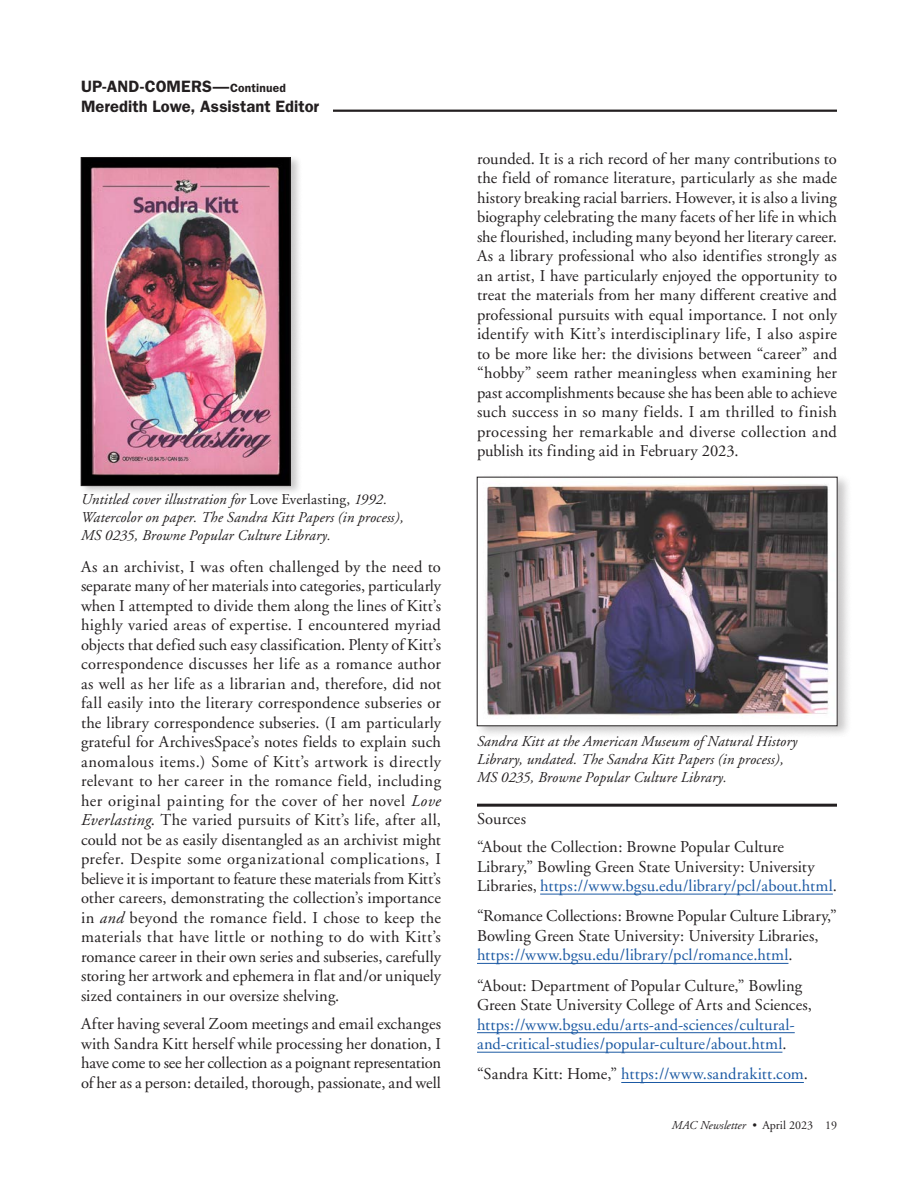
<style>
.page{position:relative;width:918px;height:1188px;background:#fff}
.page>*{position:absolute;margin:0;border:0;box-sizing:border-box;transform-origin:0 0}
.Body_Text_2021{font:16.5px/19.5px "Adobe Garamond";letter-spacing:.005em;color:#231f20;text-align:justify}
.Body_Text_2021_rag{font:16.5px/19.5px "Adobe Garamond";color:#231f20}
.Body_Text_2021_rag-2{font:16.5px/19.5px "Adobe Garamond";letter-spacing:.005em;color:#1b59a3}
.Con_Art_Head_With_Li{font:600 16.5px/19.5px "ITC Franklin Gothic Std";letter-spacing:.005em;color:#231f20}
.EndNotes{font:16.5px "Adobe Garamond";letter-spacing:.01em;color:#231f20}
.Photo_Credits{font:italic 15px/18px "Adobe Garamond";letter-spacing:.005em;color:#231f20}
.t1{font:italic 12px "Adobe Garamond";color:#231f20}
.s1{font-size:12px}
.s2{font-style:normal}
.s3{font-style:italic}
.s4{color:#1b59a3}
.s5{color:#231f20}
</style>
<div class="page">
<div style="left:79px;top:154px;width:223px;height:342px;background:#231f20;opacity:.25"></div>
<img style="left:83px;top:159px;width:205px;height:325px">
<div style="left:81px;top:157px;width:209px;height:329px;border:1px solid #231f20"></div>
<hr style="left:477px;top:804px;width:360px;height:3px;background:#231f20">
<hr style="left:540px;top:894px;width:293px;height:1px;background:#1b59a3">
<hr style="left:477px;top:963px;width:311px;height:1px;background:#1b59a3">
<hr style="left:477px;top:1032px;width:318px;height:1px;background:#1b59a3">
<hr style="left:477px;top:1052px;width:305px;height:1px;background:#1b59a3">
<hr style="left:621px;top:1082px;width:183px;height:1px;background:#1b59a3">
<div style="left:475px;top:473px;width:377px;height:266px;background:#231f20;opacity:.25"></div>
<img style="left:479px;top:479px;width:356px;height:245px">
<hr style="left:333px;top:110px;width:504px;height:2px;background:#231f20">
<p class="Con_Art_Head_With_Li" style="left:81px;top:77px;width:240px">UP-AND-COMERS—<span class="s1">Continued<br></span>Meredith Lowe, Assistant Editor</p>
<p class="Photo_Credits" style="left:81px;top:491px;width:324px">Untitled cover illustration for <span class="s2">Love Everlasting,</span> 1992.<br>Watercolor on paper. The Sandra Kitt Papers (in process),<br>MS 0235, Browne Popular Culture Library.</p>
<p class="Body_Text_2021" style="left:81px;top:557px;width:362px">As an archivist, I was often challenged by the need to separate many of her materials into categories, particularly when I attempted to divide them along the lines of Kitt’s highly varied areas of expertise. I encountered myriad objects that defied such easy classification. Plenty of Kitt’s correspondence discusses her life as a romance author as well as her life as a librarian and, therefore, did not fall easily into the literary correspondence subseries or the library correspondence subseries. (I am particularly grateful for ArchivesSpace’s notes fields to explain such anomalous items.) Some of Kitt’s artwork is directly relevant to her career in the romance field, including her original painting for the cover of her novel <span class="s3">Love Everlasting</span>. The varied pursuits of Kitt’s life, after all, could not be as easily disentangled as an archivist might prefer. Despite some organizational complications, I believe it is important to feature these materials from Kitt’s other careers, demonstrating the collection’s importance in <span class="s3">and</span> beyond the romance field. I chose to keep the materials that have little or nothing to do with Kitt’s romance career in their own series and subseries, carefully storing her artwork and ephemera in flat and/or uniquely sized containers in our oversize shelving.</p>
<p class="Body_Text_2021" style="left:81px;top:1015px;width:362px">After having several Zoom meetings and email exchanges with Sandra Kitt herself while processing her donation, I have come to see her collection as a poignant representation of her as a person: detailed, thorough, passionate, and well</p>
<p class="Body_Text_2021" style="left:477px;top:149px;width:362px">rounded. It is a rich record of her many contributions to the field of romance literature, particularly as she made history breaking racial barriers. However, it is also a living biography celebrating the many facets of her life in which she flourished, including many beyond her literary career.<br>As a library professional who also identifies strongly as an artist, I have particularly enjoyed the opportunity to treat the materials from her many different creative and professional pursuits with equal importance. I not only identify with Kitt’s interdisciplinary life, I also aspire to be more like her: the divisions between “career” and “hobby” seem rather meaningless when examining her past accomplishments because she has been able to achieve such success in so many fields. I am thrilled to finish processing her remarkable and diverse collection and publish its finding aid in February 2023.</p>
<p class="Photo_Credits" style="left:477px;top:733px;width:322px">Sandra Kitt at the American Museum of Natural History<br>Library, undated. The Sandra Kitt Papers (in process),<br>MS 0235, Browne Popular Culture Library.</p>
<p class="EndNotes" style="left:477px;top:810px;width:51px">Sources</p>
<p class="Body_Text_2021_rag" style="left:477px;top:838px;width:361px">“About the Collection: Browne Popular Culture<br>Library,” Bowling Green State University: University<br>Libraries, <span class="s4">https://www.bgsu.edu/library/pcl/about.html</span>.</p>
<p class="Body_Text_2021_rag" style="left:477px;top:907px;width:361px">“Romance Collections: Browne Popular Culture Library,”<br>Bowling Green State University: University Libraries, <span class="s4">https://www.bgsu.edu/library/pcl/romance.html</span>.</p>
<p class="Body_Text_2021_rag-2" style="left:477px;top:976px;width:336px"><span class="s5">“About: Department of Popular Culture,” Bowling Green State University College of Arts and Sciences, </span>https://www.bgsu.edu/arts-and-sciences/cultural&shy;and-critical-studies/popular-culture/about.html<span class="s5">.</span></p>
<p class="Body_Text_2021_rag-2" style="left:477px;top:1065px;width:333px"><span class="s5">“Sandra Kitt: Home,”</span> https://www.sandrakitt.com<span class="s5">.</span></p>
<p class="t1" style="left:672px;top:1119px;width:167px">MAC Newsletter • <span class="s2">April 2023 19</span></p>
</div>
